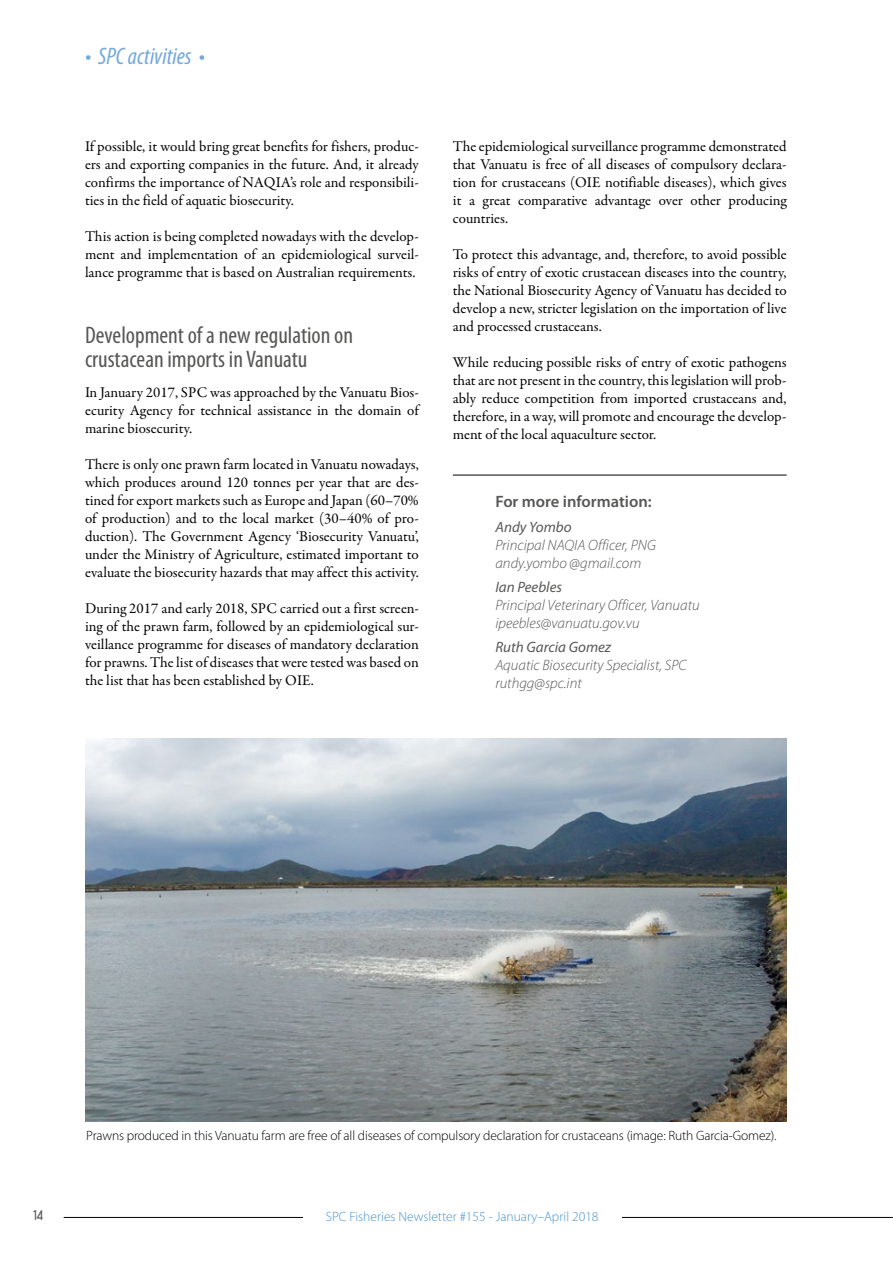
<style>
.page{position:relative;width:893px;height:1263px;background:#fff}
.page>*{position:absolute;margin:0;border:0;box-sizing:border-box;transform-origin:0 0}
.t1{font:condensed 24px/24px "Myriad Pro";color:#575756}
.t2{font:italic condensed 24px "Myriad Pro";color:#75a8db}
.t3{font:600 16.5px "Myriad Pro";color:#575756}
.t4{font:15px/18px "Garamond Premr Pro";color:#000;text-align:justify}
.t5{font:italic 300 15px/18px "Myriad Pro";color:#575756}
.t6{font:italic 15px "Myriad Pro";color:#575756}
.t7{font:15px "Duepuntozero";color:#575756}
.t8{font:300 13.5px "Myriad Pro";letter-spacing:-.01em;color:#000}
.t9{font:300 13.5px "Myriad Pro";color:#4394d1}
</style>
<div class="page">
<hr style="left:64px;top:1217px;width:828px;height:1px;background:#000">
<div style="left:303px;top:1210px;width:319px;height:20px;background:#fff"></div>
<img style="left:85px;top:739px;width:702px;height:383px">
<hr style="left:453px;top:475px;width:334px;height:1px;background:#000">
<h1 class="t2" style="left:85px;top:41px;width:121px">• SPC activities •</h1>
<p class="t4" style="left:85px;top:138px;width:335px">If possible, it would bring great benefits for fishers, produc&shy;ers and exporting companies in the future. And, it already confirms the importance of NAQIA’s role and responsibili&shy;ties in the field of aquatic biosecurity.</p>
<p class="t4" style="left:85px;top:228px;width:335px">This action is being completed nowadays with the develop&shy;ment and implementation of an epidemiological surveil&shy;lance programme that is based on Australian requirements.</p>
<h1 class="t1" style="left:85px;top:323px;width:270px">Development of a new regulation on crustacean imports in Vanuatu</h1>
<p class="t4" style="left:85px;top:384px;width:335px">In January 2017, SPC was approached by the Vanuatu Bios&shy;ecurity Agency for technical assistance in the domain of marine biosecurity.</p>
<p class="t4" style="left:85px;top:456px;width:335px">There is only one prawn farm located in Vanuatu nowadays, which produces around 120 tonnes per year that are des&shy;tined for export markets such as Europe and Japan (60–70% of production) and to the local market (30–40% of pro&shy;duction). The Government Agency ‘Biosecurity Vanuatu’, under the Ministry of Agriculture, estimated important to evaluate the biosecurity hazards that may affect this activity.</p>
<p class="t4" style="left:85px;top:600px;width:335px">During 2017 and early 2018, SPC carried out a first screen&shy;ing of the prawn farm, followed by an epidemiological sur&shy;veillance programme for diseases of mandatory declaration for prawns. The list of diseases that were tested was based on the list that has been established by OIE.</p>
<p class="t4" style="left:453px;top:138px;width:335px">The epidemiological surveillance programme demonstrated that Vanuatu is free of all diseases of compulsory declara&shy;tion for crustaceans (OIE notifiable diseases), which gives it a great comparative advantage over other producing countries.</p>
<p class="t4" style="left:453px;top:246px;width:335px">To protect this advantage, and, therefore, to avoid possible risks of entry of exotic crustacean diseases into the country, the National Biosecurity Agency of Vanuatu has decided to develop a new, stricter legislation on the importation of live and processed crustaceans.</p>
<p class="t4" style="left:453px;top:354px;width:335px">While reducing possible risks of entry of exotic pathogens that are not present in the country, this legislation will prob&shy;ably reduce competition from imported crustaceans and, therefore, in a way, will promote and encourage the develop&shy;ment of the local aquaculture sector.</p>
<p class="t3" style="left:495px;top:491px;width:158px">For more information:</p>
<p class="t6" style="left:495px;top:517px;width:78px">Andy Yombo</p>
<p class="t5" style="left:495px;top:535px;width:162px">Principal NAQIA Officer, PNG andy.yombo @gmail.com</p>
<p class="t6" style="left:495px;top:578px;width:68px">Ian Peebles</p>
<p class="t5" style="left:495px;top:596px;width:206px">Principal Veterinary Officer, Vanuatu ipeebles@vanuatu.gov.vu</p>
<p class="t6" style="left:495px;top:638px;width:117px">Ruth Garcia Gomez</p>
<p class="t5" style="left:495px;top:656px;width:193px">Aquatic Biosecurity Specialist, SPC ruthgg@spc.int</p>
<p class="t8" style="left:86px;top:1128px;width:692px">Prawns produced in this Vanuatu farm are free of all diseases of compulsory declaration for crustaceans (image: Ruth Garcia-Gomez).</p>
<p class="t7" style="left:33px;top:1207px;width:11px">14</p>
<p class="t9" style="left:326px;top:1208px;width:274px">SPC Fisheries Newsletter #155 - January–April 2018</p>
</div>
